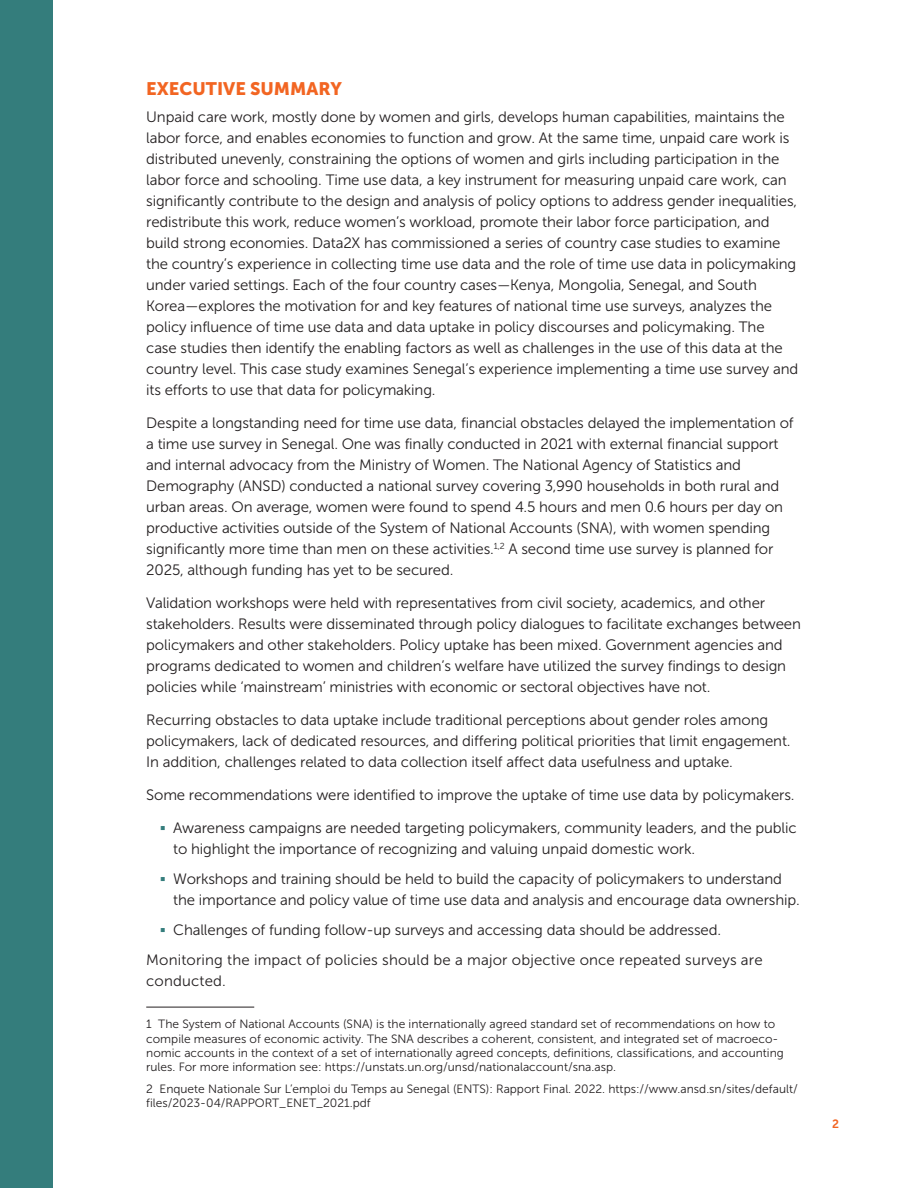
<style>
.page{position:relative;width:918px;height:1188px;background:#fff}
.page>*{position:absolute;margin:0;border:0;box-sizing:border-box;transform-origin:0 0}
.t1{font:18px "Museo Sans 900";color:#f26522}
.t2{font:15px/21px "Museo Sans 300";letter-spacing:-.01em;color:#231f20}
.t3{font:15px "Museo Sans 300";letter-spacing:.01em;color:#231f20}
.t4{font:12px/14.4px "Museo Sans 300";color:#231f20}
.t5{font:12px "Museo Sans 700";color:#f26522}
.s1{color:#347d7c}
</style>
<div class="page">
<hr style="left:146px;top:1007px;width:108px;height:1px;background:#231f20">
<div style="left:0;top:0;width:52px;height:1188px;background:#347d7c"></div>
<p class="t1" style="left:146px;top:78px;width:197px">EXECUTIVE SUMMARY</p>
<p class="t2" style="left:146px;top:107px;width:654px">Unpaid care work, mostly done by women and girls, develops human capabilities, maintains the labor force, and enables economies to function and grow. At the same time, unpaid care work is distributed unevenly, constraining the options of women and girls including participation in the labor force and schooling. Time use data, a key instrument for measuring unpaid care work, can significantly contribute to the design and analysis of policy options to address gender inequalities, redistribute this work, reduce women’s workload, promote their labor force participation, and build strong economies. Data2X has commissioned a series of country case studies to examine the country’s experience in collecting time use data and the role of time use data in policymaking under varied settings. Each of the four country cases—Kenya, Mongolia, Senegal, and South Korea—explores the motivation for and key features of national time use surveys, analyzes the policy influence of time use data and data uptake in policy discourses and policymaking. The case studies then identify the enabling factors as well as challenges in the use of this data at the country level. This case study examines Senegal’s experience implementing a time use survey and its efforts to use that data for policymaking.</p>
<p class="t2" style="left:146px;top:413px;width:649px">Despite a longstanding need for time use data, financial obstacles delayed the implementation of a time use survey in Senegal. One was finally conducted in 2021 with external financial support and internal advocacy from the Ministry of Women. The National Agency of Statistics and Demography (ANSD) conducted a national survey covering 3,990 households in both rural and urban areas. On average, women were found to spend 4.5 hours and men 0.6 hours per day on productive activities outside of the System of National Accounts (SNA), with women spending significantly more time than men on these activities.<sup>1,2</sup> A second time use survey is planned for 2025, although funding has yet to be secured.</p>
<p class="t2" style="left:146px;top:593px;width:656px">Validation workshops were held with representatives from civil society, academics, and other stakeholders. Results were disseminated through policy dialogues to facilitate exchanges between policymakers and other stakeholders. Policy uptake has been mixed. Government agencies and programs dedicated to women and children’s welfare have utilized the survey findings to design policies while ‘mainstream’ ministries with economic or sectoral objectives have not.</p>
<p class="t2" style="left:146px;top:710px;width:646px">Recurring obstacles to data uptake include traditional perceptions about gender roles among policymakers, lack of dedicated resources, and differing political priorities that limit engagement.<br>In addition, challenges related to data collection itself affect data usefulness and uptake.</p>
<p class="t2" style="left:146px;top:785px;width:650px">Some recommendations were identified to improve the uptake of time use data by policymakers.</p>
<p class="t2" style="left:173px;top:818px;width:625px;text-indent:-14px"><span class="s1">▪</span> Awareness campaigns are needed targeting policymakers, community leaders, and the public to highlight the importance of recognizing and valuing unpaid domestic work.</p>
<p class="t2" style="left:173px;top:869px;width:628px;text-indent:-14px"><span class="s1">▪</span> Workshops and training should be held to build the capacity of policymakers to understand the importance and policy value of time use data and analysis and encourage data ownership.</p>
<p class="t2" style="left:146px;top:915px;width:618px;line-height:30px;text-indent:13px"><span class="s1">▪</span> Challenges of funding follow-up surveys and accessing data should be addressed.<br>Monitoring the impact of policies should be a major objective once repeated surveys are</p>
<p class="t3" style="left:146px;top:973px;width:81px">conducted.</p>
<p class="t4" style="left:146px;top:1017px;width:639px">1 The System of National Accounts (SNA) is the internationally agreed standard set of recommendations on how to compile measures of economic activity. The SNA describes a coherent, consistent, and integrated set of macroeco&shy;nomic accounts in the context of a set of internationally agreed concepts, definitions, classifications, and accounting rules. For more information see: https://unstats.un.org/unsd/nationalaccount/sna.asp.</p>
<p class="t4" style="left:146px;top:1081px;width:653px">2 Enquete Nationale Sur L’emploi du Temps au Senegal (ENTS): Rapport Final. 2022. https://www.ansd.sn/sites/default/ files/2023-04/RAPPORT_ENET_2021.pdf</p>
<p class="t5" style="left:832px;top:1117px;width:8px">2</p>
</div>
